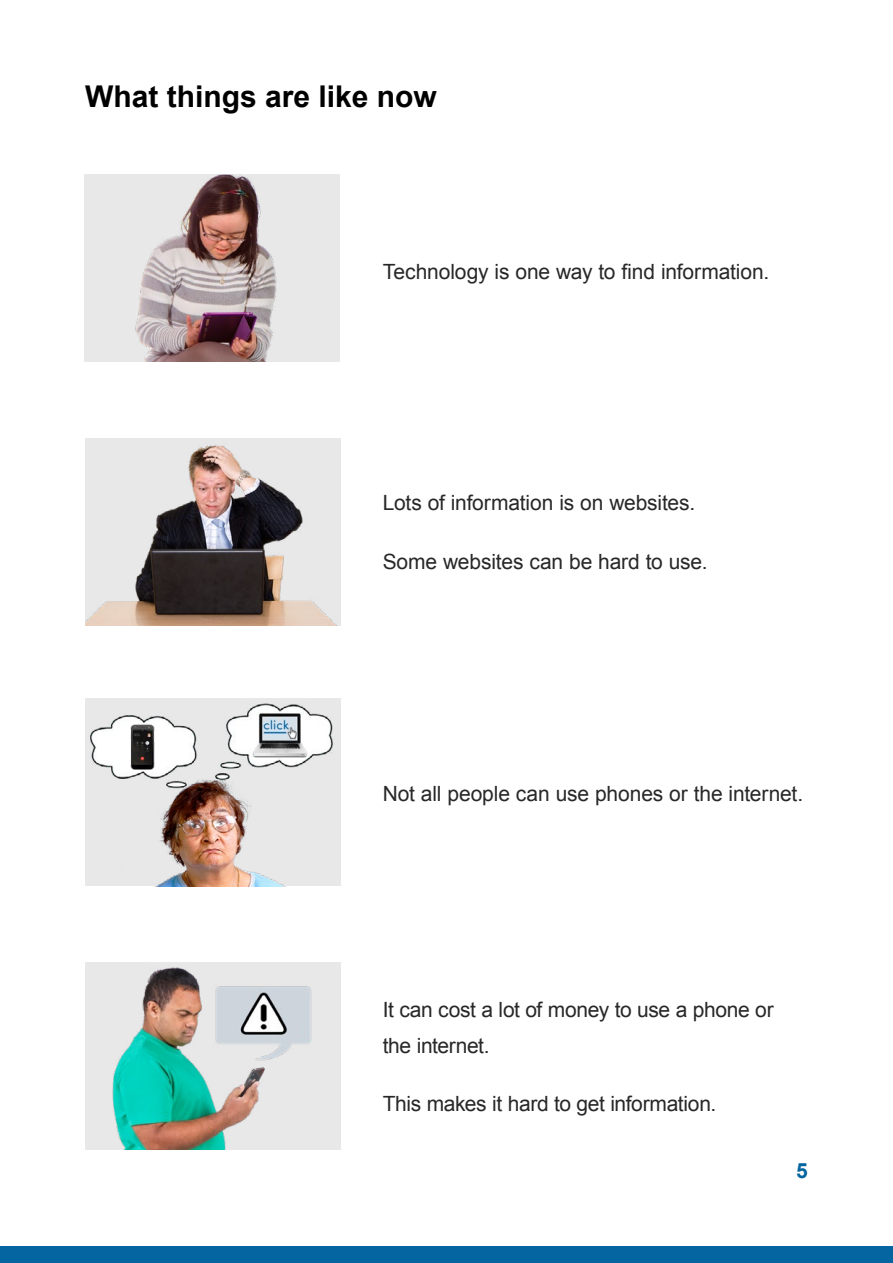
<style>
.page{position:relative;width:893px;height:1263px;background:#fff}
.page>*{position:absolute;margin:0;border:0;box-sizing:border-box;transform-origin:0 0}
.t1{font:700 30px "Arial";color:#000}
.Body_USE{font:21px/36px "Arial";letter-spacing:-.01em;color:#292829}
.t2{font:700 21px "Arial";color:#0465a0}
</style>
<div class="page">
<div style="left:0;top:1246px;width:893px;height:17px;background:#0465a0"></div>
<div style="left:85px;top:962px;width:255px;height:187px;background:#e8e8e8"></div>
<img style="left:112px;top:967px;width:200px;height:182px">
<div style="left:85px;top:699px;width:255px;height:187px;background:#e8e8e8"></div>
<img style="left:90px;top:703px;width:243px;height:183px">
<div style="left:84px;top:175px;width:255px;height:187px;background:#e8e8e8"></div>
<img style="left:135px;top:175px;width:142px;height:187px">
<img style="left:85px;top:438px;width:255px;height:187px">
<img style="left:120px;top:724px;width:45px;height:46px">
<img style="left:252px;top:713px;width:55px;height:50px">
<p class="t1" style="left:85px;top:77px;width:353px">What things are like now</p>
<p class="Body_USE" style="left:383px;top:254px;width:388px">Technology is one way to find information.</p>
<p class="Body_USE" style="left:383px;top:485px;width:314px">Lots of information is on websites.</p>
<p class="Body_USE" style="left:383px;top:544px;width:326px">Some websites can be hard to use.</p>
<p class="Body_USE" style="left:383px;top:775px;width:422px">Not all people can use phones or the internet.</p>
<p class="Body_USE" style="left:383px;top:991px;width:392px">It can cost a lot of money to use a phone or the internet.</p>
<p class="Body_USE" style="left:383px;top:1086px;width:335px">This makes it hard to get information.</p>
<p class="t2" style="left:796px;top:1157px;width:13px">5</p>
</div>
